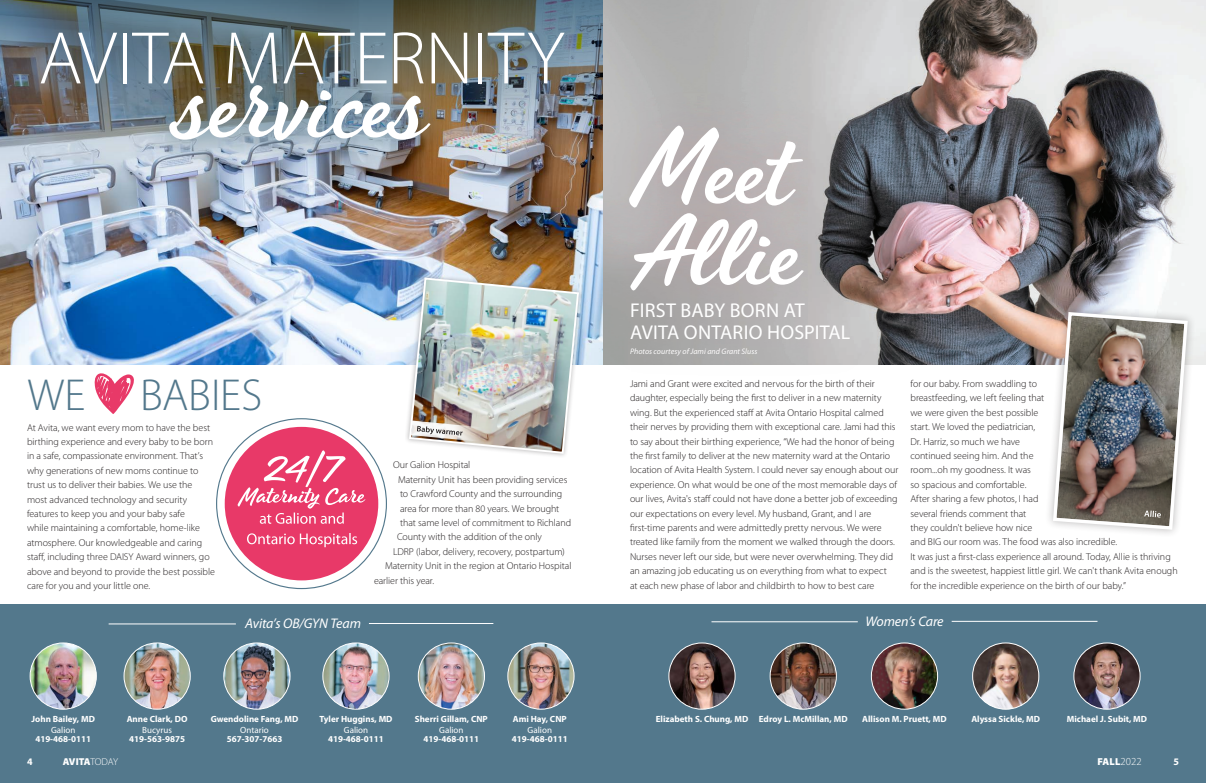
<style>
.page{position:relative;width:1206px;height:783px;background:#fff}
.page>*{position:absolute;margin:0;border:0;box-sizing:border-box;transform-origin:0 0}
.t1{font:118px "Timeout B";letter-spacing:-.01em;color:#fff}
.t2{font:115.7px "Timeout B";color:#fff}
.t3{font:300 75.2px "Myriad Pro";letter-spacing:-.005em;color:#fff}
.t4{font:300 45px "Myriad Pro";letter-spacing:-.005em;color:#53788c}
.t5{font:20px/22px "Myriad Pro";letter-spacing:.005em;color:#fff}
.t6{font:italic 14px "Myriad Pro";letter-spacing:-.015em;color:#fff}
.t7{font:900 10.1px "Myriad Pro";color:#fff}
.t8{font:300 10px/14.4px "Myriad Pro";letter-spacing:-.005em;color:#231f20}
.t9{font:900 10px "Myriad Pro";letter-spacing:-.03em;color:#fff}
.t10{font:700 10px "Myriad Pro";color:#fff}
.t11{font:700 9px "Myriad Pro";color:#fff}
.t12{font:9px "Myriad Pro";color:#fff}
.t13{font:italic 8px "Myriad Pro";letter-spacing:.005em;color:#fff}
.s1{font-weight:300}
.s2{font-weight:300;font-size:10.8px}
</style>
<div class="page">
<img style="left:808px;top:0;width:398px;height:365px">
<img style="left:0;top:0;width:808px;height:365px">
<div style="left:0;top:604px;width:1206px;height:179px;background:#53788c"></div>
<img style="left:0;top:0;width:603px;height:198px">
<div style="left:1045px;top:304px;width:151px;height:234px;background:#231f20;opacity:.3"></div>
<img style="left:1051px;top:310px;width:139px;height:221px">
<div style="left:14px;top:3px;width:577px;height:165px;background:#53788c;opacity:.75"></div>
<div style="left:588px;top:85px;width:298px;height:297px;background:#c1929a;opacity:.4"></div>
<hr style="left:109px;top:623px;width:127px;height:1px;background:#fff">
<hr style="left:369px;top:623px;width:124px;height:1px;background:#fff">
<img style="left:224px;top:643px;width:66px;height:66px;border-radius:33px">
<div style="left:223px;top:642px;width:68px;height:68px;border:1px solid #fff;border-radius:50%"></div>
<img style="left:418px;top:643px;width:67px;height:66px;border-radius:33px">
<div style="left:418px;top:642px;width:67px;height:68px;border:1px solid #fff;border-radius:50%"></div>
<img style="left:508px;top:643px;width:66px;height:66px;border-radius:33px">
<div style="left:507px;top:642px;width:68px;height:68px;border:1px solid #fff;border-radius:50%"></div>
<img style="left:124px;top:643px;width:66px;height:66px;border-radius:33px">
<div style="left:124px;top:642px;width:67px;height:68px;border:1px solid #fff;border-radius:50%"></div>
<img style="left:30px;top:643px;width:66px;height:66px;border-radius:33px">
<div style="left:30px;top:642px;width:67px;height:68px;border:1px solid #fff;border-radius:50%"></div>
<img style="left:323px;top:643px;width:66px;height:66px;border-radius:33px">
<div style="left:322px;top:642px;width:68px;height:68px;border:1px solid #fff;border-radius:50%"></div>
<hr style="left:712px;top:621px;width:146px;height:1px;background:#fff">
<hr style="left:952px;top:621px;width:146px;height:1px;background:#fff">
<img style="left:669px;top:643px;width:66px;height:66px;border-radius:33px">
<div style="left:668px;top:642px;width:68px;height:68px;border:1px solid #fff;border-radius:50%"></div>
<img style="left:770px;top:643px;width:66px;height:66px;border-radius:33px">
<div style="left:770px;top:642px;width:67px;height:68px;border:1px solid #fff;border-radius:50%"></div>
<img style="left:871px;top:643px;width:67px;height:66px;border-radius:33px">
<div style="left:871px;top:642px;width:67px;height:68px;border:1px solid #fff;border-radius:50%"></div>
<img style="left:1074px;top:643px;width:66px;height:66px;border-radius:33px">
<div style="left:1073px;top:642px;width:68px;height:68px;border:1px solid #fff;border-radius:50%"></div>
<img style="left:973px;top:643px;width:66px;height:66px;border-radius:33px">
<div style="left:972px;top:642px;width:67px;height:68px;border:1px solid #fff;border-radius:50%"></div>
<svg style="left:94px;top:373px;width:40px;height:41px"></svg>
<div style="left:225px;top:427px;width:153px;height:153px;background:#e83968;border-radius:50%"></div>
<svg style="left:247px;top:533px;width:110px;height:14px"></svg>
<svg style="left:238px;top:450px;width:128px;height:74px"></svg>
<div style="left:405px;top:273px;width:179px;height:185px;background:#231f20;opacity:.3"></div>
<img style="left:408px;top:276px;width:172px;height:179px">
<p class="t3" style="left:38px;top:13px;width:528px">AVITA MATERNITY</p>
<p class="t2" style="left:175px;top:47px;width:254px">services</p>
<p class="t1" style="left:637px;top:111px;width:157px">Meet</p>
<p class="t1" style="left:637px;top:189px;width:165px">Allie</p>
<p class="t5" style="left:630px;top:299px;width:222px">FIRST BABY BORN AT<br>AVITA ONTARIO HOSPITAL</p>
<p class="t13" style="left:630px;top:346px;width:129px">Photos courtesy of Jami and Grant Sluss</p>
<p class="t4" style="left:27px;top:368px;width:237px">WE BABIES</p>
<p class="t8" style="left:630px;top:376px;width:270px">Jami and Grant were excited and nervous for the birth of their daughter, especially being the first to deliver in a new maternity wing. But the experienced staff at Avita Ontario Hospital calmed their nerves by providing them with exceptional care. Jami had this to say about their birthing experience, “We had the honor of being the first family to deliver at the new maternity ward at the Ontario location of Avita Health System. I could never say enough about our experience. On what would be one of the most memorable days of our lives, Avita's staff could not have done a better job of exceeding our expectations on every level. My husband, Grant, and I are first-time parents and were admittedly pretty nervous. We were treated like family from the moment we walked through the doors.<br>Nurses never left our side, but were never overwhelming. They did an amazing job educating us on everything from what to expect<br>at each new phase of labor and childbirth to how to best care</p>
<p class="t8" style="left:910px;top:376px;width:269px">for our baby. From swaddling to<br>breastfeeding, we left feeling that<br>we were given the best possible<br>start. We loved the pediatrician,<br>Dr. Harriz, so much we have<br>continued seeing him. And the<br>room...oh my goodness. It was<br>so spacious and comfortable.<br>After sharing a few photos, I had<br>several friends comment that<br>they couldn't believe how nice<br>and BIG our room was. The food was also incredible.<br>It was just a first-class experience all around. Today, Allie is thriving and is the sweetest, happiest little girl. We can't thank Avita enough for the incredible experience on the birth of our baby.”</p>
<p class="t8" style="left:27px;top:420px;width:190px">At Avita, we want every mom to have the best birthing experience and every baby to be born in a safe, compassionate environment. That’s why generations of new moms continue to trust us to deliver their babies. We use the most advanced technology and security features to keep you and your baby safe<br>while maintaining a comfortable, home-like atmosphere. Our knowledgeable and caring staff, including three DAISY Award winners, go above and beyond to provide the best possible care for you and your little one.</p>
<p class="t8" style="left:393px;top:458px;width:79px">Our Galion Hospital</p>
<p class="t8" style="left:398px;top:472px;width:171px">Maternity Unit has been providing services</p>
<p class="t8" style="left:400px;top:487px;width:164px">to Crawford County and the surrounding</p>
<p class="t8" style="left:400px;top:501px;width:161px">area for more than 80 years. We brought</p>
<p class="t8" style="left:400px;top:515px;width:173px">that same level of commitment to Richland</p>
<p class="t8" style="left:397px;top:530px;width:146px">County with the addition of the only</p>
<p class="t8" style="left:393px;top:544px;width:173px">LDRP (labor, delivery, recovery, postpartum)</p>
<p class="t8" style="left:385px;top:559px;width:188px">Maternity Unit in the region at Ontario Hospital</p>
<p class="t8" style="left:374px;top:573px;width:62px">earlier this year.</p>
<p class="t6" style="left:245px;top:615px;width:117px">Avita’s OB/GYN Team</p>
<p class="t11" style="left:32px;top:713px;width:65px">John Bailey, MD</p>
<p class="t12" style="left:51px;top:724px;width:26px">Galion</p>
<p class="t11" style="left:35px;top:734px;width:57px">419-468-0111</p>
<p class="t11" style="left:127px;top:713px;width:62px">Anne Clark, DO</p>
<p class="t12" style="left:142px;top:724px;width:31px">Bucyrus</p>
<p class="t11" style="left:129px;top:734px;width:57px">419-563-9875</p>
<p class="t11" style="left:211px;top:713px;width:89px">Gwendoline Fang, MD</p>
<p class="t12" style="left:240px;top:724px;width:30px">Ontario</p>
<p class="t11" style="left:227px;top:734px;width:57px">567-307-7663</p>
<p class="t11" style="left:319px;top:713px;width:75px">Tyler Huggins, MD</p>
<p class="t12" style="left:344px;top:724px;width:26px">Galion</p>
<p class="t11" style="left:328px;top:734px;width:57px">419-468-0111</p>
<p class="t11" style="left:415px;top:713px;width:74px">Sherri Gillam, CNP</p>
<p class="t12" style="left:439px;top:724px;width:26px">Galion</p>
<p class="t11" style="left:424px;top:734px;width:57px">419-468-0111</p>
<p class="t11" style="left:513px;top:713px;width:55px">Ami Hay, CNP</p>
<p class="t12" style="left:528px;top:724px;width:26px">Galion</p>
<p class="t11" style="left:512px;top:734px;width:57px">419-468-0111</p>
<p class="t6" style="left:865px;top:613px;width:80px">Women’s Care</p>
<p class="t11" style="left:656px;top:713px;width:94px">Elizabeth S. Chung, MD</p>
<p class="t11" style="left:759px;top:713px;width:90px">Edroy L. McMillan, MD</p>
<p class="t11" style="left:862px;top:713px;width:86px">Allison M. Pruett, MD</p>
<p class="t11" style="left:971px;top:713px;width:70px">Alyssa Sickle, MD</p>
<p class="t11" style="left:1067px;top:713px;width:82px">Michael J. Subit, MD</p>
<p class="t10" style="left:27px;top:755px;width:7px">4</p>
<p class="t9" style="left:63px;top:755px;width:57px">AVITA<span class="s1">TODAY</span></p>
<p class="t7" style="left:1097px;top:755px;width:46px">FALL<span class="s2">2022</span></p>
<p class="t10" style="left:1173px;top:755px;width:7px">5</p>
</div>
